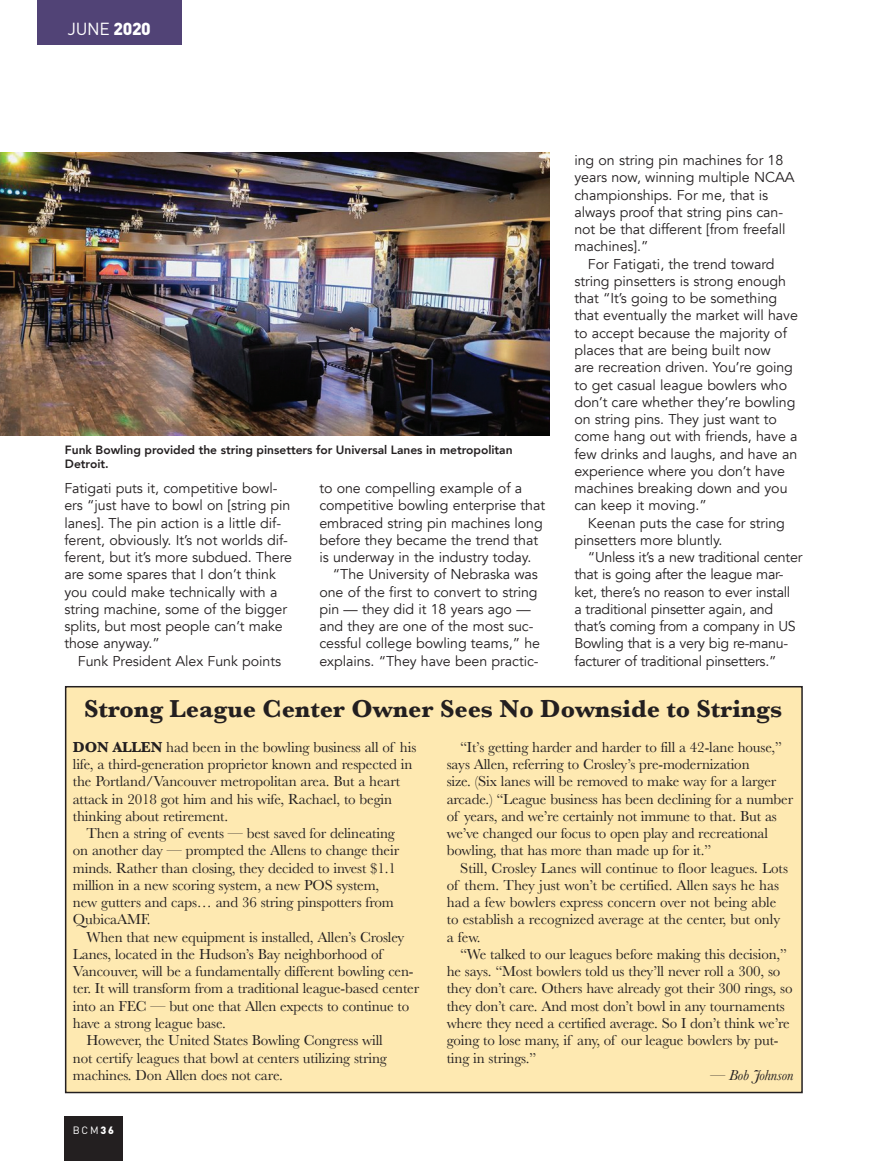
<style>
.page{position:relative;width:869px;height:1161px;background:#fff}
.page>*{position:absolute;margin:0;border:0;box-sizing:border-box;transform-origin:0 0}
.t1{font:700 25.5px "Baskerville";color:#231f20}
.t2{font:17.25px "DIN";color:#fff}
.t3{font:15px/17.2px "Baskerville";letter-spacing:-.01em;color:#231f20}
.t4{font:italic 15px "Baskerville";letter-spacing:-.01em;color:#231f20}
.t5{font:14.25px/17.2px "Avenir";letter-spacing:-.005em;color:#231f20}
.t6{font:800 12px/14.4px "Avenir";color:#231f20}
.t7{font:10.5px "DIN";letter-spacing:.175em;color:#fff}
.t8{font:900 10.5px "DIN";color:#fff}
.s1{font-weight:900}
.s2{font-weight:700}
</style>
<div class="page">
<div style="left:64px;top:1115px;width:59px;height:46px;background:#231f20"></div>
<div style="left:37px;top:0;width:144px;height:44px;background:#514376"></div>
<img style="left:0;top:152px;width:549px;height:283px">
<div style="left:66px;top:686px;width:736px;height:406px;background:#fee9b1"></div>
<div style="left:65px;top:686px;width:738px;height:407px;border:2px solid #231f20"></div>
<p class="t2" style="left:68px;top:23px;width:85px">JUNE <span class="s1">2020</span></p>
<p class="t6" style="left:65px;top:443px;width:449px">Funk Bowling provided the string pinsetters for Universal Lanes in metropolitan<br>Detroit.</p>
<p class="t5" style="left:64px;top:480px;width:229px">Fatigati puts it, competitive bowl&shy;ers “just have to bowl on [string pin lanes]. The pin action is a little dif&shy;ferent, obviously. It’s not worlds dif&shy;ferent, but it’s more subdued. There are some spares that I don’t think you could make technically with a string machine, some of the bigger splits, but most people can’t make those anyway.”</p>
<p class="t5" style="left:78px;top:652px;width:205px">Funk President Alex Funk points</p>
<p class="t5" style="left:319px;top:480px;width:204px">to one compelling example of a</p>
<p class="t5" style="left:319px;top:497px;width:227px">competitive bowling enterprise that</p>
<p class="t5" style="left:319px;top:514px;width:225px">embraced string pin machines long</p>
<p class="t5" style="left:319px;top:532px;width:220px">before they became the trend that</p>
<p class="t5" style="left:319px;top:549px;width:213px">is underway in the industry today.</p>
<p class="t5" style="left:333px;top:566px;width:207px">“The University of Nebraska was</p>
<p class="t5" style="left:319px;top:583px;width:220px">one of the first to convert to string</p>
<p class="t5" style="left:319px;top:601px;width:213px">pin — they did it 18 years ago —</p>
<p class="t5" style="left:319px;top:618px;width:216px">and they are one of the most suc-</p>
<p class="t5" style="left:319px;top:635px;width:222px">cessful college bowling teams,” he</p>
<p class="t5" style="left:319px;top:652px;width:221px">explains. “They have been practic-</p>
<p class="t5" style="left:574px;top:152px;width:222px">ing on string pin machines for 18 years now, winning multiple NCAA championships. For me, that is always proof that string pins can&shy;not be that different [from freefall machines].”</p>
<p class="t5" style="left:574px;top:255px;width:225px;text-indent:14px">For Fatigati, the trend toward string pinsetters is strong enough that “It’s going to be something that eventually the market will have to accept because the majority of places that are being built now<br>are recreation driven. You’re going to get casual league bowlers who don’t care whether they’re bowling on string pins. They just want to come hang out with friends, have a few drinks and laughs, and have an experience where you don’t have machines breaking down and you can keep it moving.”</p>
<p class="t5" style="left:574px;top:514px;width:212px;text-indent:14px">Keenan puts the case for string pinsetters more bluntly.</p>
<p class="t5" style="left:574px;top:549px;width:229px;text-indent:14px">“Unless it’s a new traditional center that is going after the league mar&shy;ket, there’s no reason to ever install<br>a traditional pinsetter again, and that’s coming from a company in US Bowling that is a very big re-manu&shy;facturer of traditional pinsetters.”</p>
<h1 class="t1" style="left:84px;top:693px;width:699px">Strong League Center Owner Sees No Downside to Strings</h1>
<p class="t3" style="left:73px;top:738px;width:345px"><span class="s2">DON ALLEN</span> had been in the bowling business all of his life, a third-generation proprietor known and respected in the Portland/Vancouver metropolitan area. But a heart attack in 2018 got him and his wife, Rachael, to begin thinking about retirement.</p>
<p class="t3" style="left:73px;top:824px;width:328px;text-indent:14px">Then a string of events — best saved for delineating on another day — prompted the Allens to change their minds. Rather than closing, they decided to invest $1.1 million in a new scoring system, a new POS system, new gutters and caps… and 36 string pinspotters from QubicaAMF.</p>
<p class="t3" style="left:86px;top:928px;width:319px">When that new equipment is installed, Allen’s Crosley</p>
<p class="t3" style="left:73px;top:945px;width:311px">Lanes, located in the Hudson’s Bay neighborhood of</p>
<p class="t3" style="left:73px;top:962px;width:342px">Vancouver, will be a fundamentally different bowling cen-</p>
<p class="t3" style="left:73px;top:980px;width:348px">ter. It will transform from a traditional league-based center</p>
<p class="t3" style="left:73px;top:997px;width:338px">into an FEC — but one that Allen expects to continue to</p>
<p class="t3" style="left:73px;top:1014px;width:154px">have a strong league base.</p>
<p class="t3" style="left:86px;top:1031px;width:298px">However, the United States Bowling Congress will</p>
<p class="t3" style="left:73px;top:1049px;width:315px">not certify leagues that bowl at centers utilizing string</p>
<p class="t3" style="left:73px;top:1066px;width:211px">machines. Don Allen does not care.</p>
<p class="t7" style="left:73px;top:1125px;width:42px">BCMBEC</p>
<p class="t8" style="left:101px;top:1125px;width:30px">3636</p>
<p class="t3" style="left:447px;top:738px;width:348px;text-indent:14px">“It’s getting harder and harder to fill a 42-lane house,” says Allen, referring to Crosley’s pre-modernization<br>size. (Six lanes will be removed to make way for a larger arcade.) “League business has been declining for a number of years, and we’re certainly not immune to that. But as we’ve changed our focus to open play and recreational bowling, that has more than made up for it.”</p>
<p class="t3" style="left:447px;top:859px;width:343px;text-indent:14px">Still, Crosley Lanes will continue to floor leagues. Lots of them. They just won’t be certified. Allen says he has had a few bowlers express concern over not being able to establish a recognized average at the center, but only a few.</p>
<p class="t3" style="left:447px;top:945px;width:347px;text-indent:14px">“We talked to our leagues before making this decision,” he says. “Most bowlers told us they’ll never roll a 300, so they don’t care. Others have already got their 300 rings, so they don’t care. And most don’t bowl in any tournaments where they need a certified average. So I don’t think we’re going to lose many, if any, of our league bowlers by put&shy;ting in strings.”</p>
<p class="t4" style="left:710px;top:1066px;width:85px">— Bob Johnson</p>
</div>
